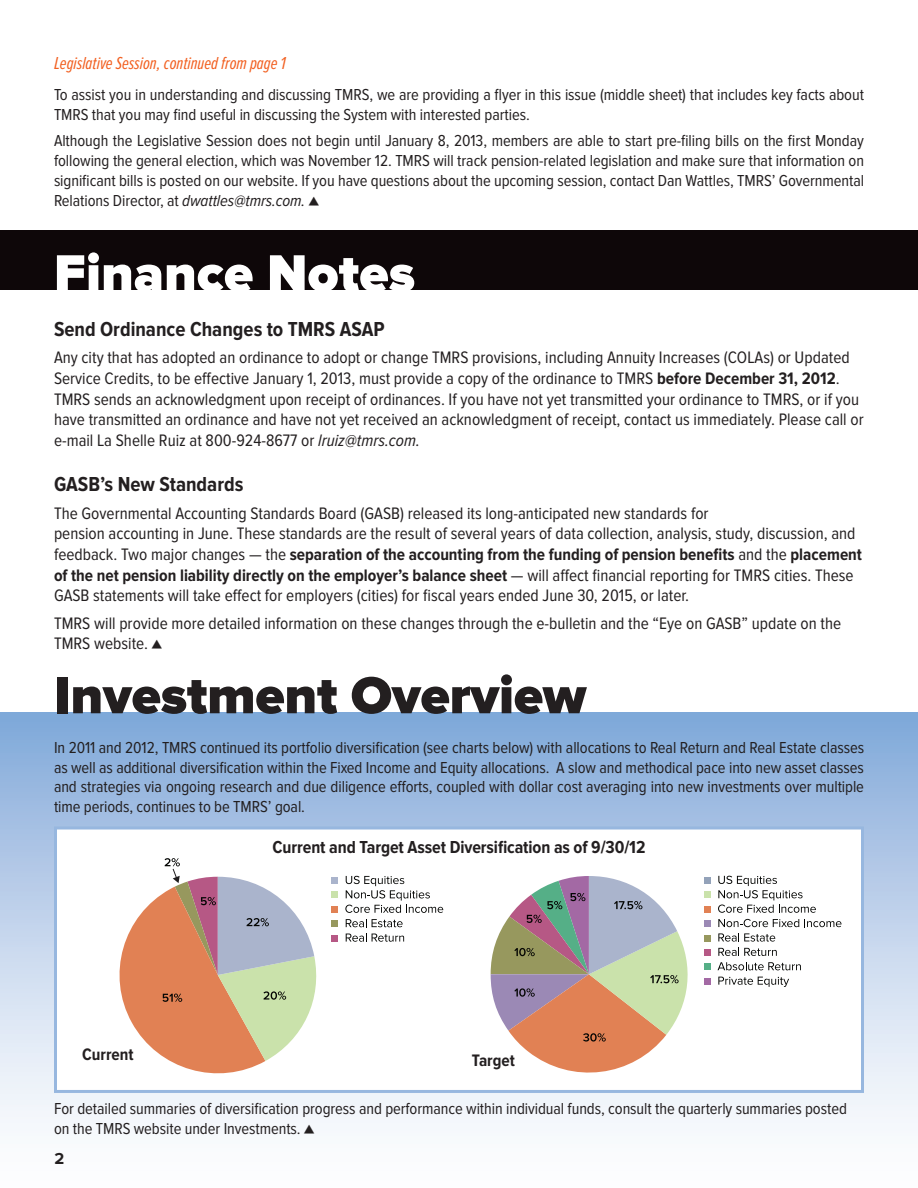
<style>
.page{position:relative;width:918px;height:1188px;background:#fff}
.page>*{position:absolute;margin:0;border:0;box-sizing:border-box;transform-origin:0 0}
.t1{font:900 54px "Proxima Nova";letter-spacing:-.005em;color:#231f20}
.t2{font:900 54px "Proxima Nova";color:#fff}
.t3{font:700 21px "Proxima Nova Cond";color:#231f20}
.t4{font:700 18px "Proxima Nova Cond";letter-spacing:-.005em;color:#231f20}
.t5{font:italic 18px "Proxima Nova Ex Cn";color:#f26021}
.t6{font:17.25px/20.7px "Proxima Nova Cond";color:#231f20}
.t7{font:700 17.25px "Proxima Nova Cond";color:#231f20}
.t8{font:16.5px/19.8px "Proxima Nova Cond";letter-spacing:-.005em;color:#231f20}
.t9{font:700 16.5px "Proxima Nova";color:#231f20}
.s1{font-style:italic}
.s2{font-weight:700}
.s3{font-size:16.5px}
</style>
<div class="page">
<div style="left:0;top:712px;width:918px;height:476px;background:linear-gradient(to bottom,#85aada,#fff)"></div>
<div style="left:54px;top:826px;width:810px;height:267px;background:#fff;border:3px solid #97b7df"></div>
<div style="left:704px;top:877px;width:7px;height:7px;background:#93a2b9"></div>
<div style="left:704px;top:891px;width:7px;height:7px;background:#cae2ab"></div>
<div style="left:704px;top:906px;width:7px;height:7px;background:#e18154"></div>
<svg style="left:718px;top:876px;width:98px;height:37px"></svg>
<div style="left:704px;top:920px;width:7px;height:7px;background:#9b89b5"></div>
<svg style="left:718px;top:919px;width:123px;height:8px"></svg>
<div style="left:704px;top:935px;width:7px;height:6px;background:#97985e"></div>
<svg style="left:718px;top:933px;width:57px;height:9px"></svg>
<div style="left:704px;top:949px;width:7px;height:7px;background:#b65885"></div>
<svg style="left:718px;top:948px;width:59px;height:8px"></svg>
<div style="left:704px;top:963px;width:7px;height:7px;background:#55af87"></div>
<svg style="left:718px;top:962px;width:83px;height:8px"></svg>
<div style="left:704px;top:978px;width:7px;height:7px;background:#a369a4"></div>
<svg style="left:718px;top:977px;width:71px;height:10px"></svg>
<svg style="left:491px;top:876px;width:197px;height:197px"></svg>
<div style="left:331px;top:877px;width:7px;height:7px;background:#aab4cc"></div>
<div style="left:331px;top:891px;width:7px;height:7px;background:#cae2ab"></div>
<div style="left:331px;top:906px;width:7px;height:7px;background:#e18154"></div>
<svg style="left:345px;top:876px;width:98px;height:37px"></svg>
<div style="left:331px;top:920px;width:7px;height:7px;background:#97985e"></div>
<svg style="left:346px;top:919px;width:57px;height:8px"></svg>
<div style="left:331px;top:935px;width:7px;height:7px;background:#b65885"></div>
<svg style="left:346px;top:934px;width:58px;height:8px"></svg>
<svg style="left:120px;top:858px;width:197px;height:215px"></svg>
<div style="left:0;top:230px;width:918px;height:60px;background:#0e0709"></div>
<p class="t5" style="left:54px;top:54px;width:233px">Legislative Session, continued from page 1</p>
<p class="t8" style="left:54px;top:85px;width:812px">To assist you in understanding and discussing TMRS, we are providing a flyer in this issue (middle sheet) that includes key facts about<br>TMRS that you may find useful in discussing the System with interested parties.</p>
<p class="t8" style="left:54px;top:132px;width:812px;text-align:justify">Although the Legislative Session does not begin until January 8, 2013, members are able to start pre-filing bills on the first Monday following the general election, which was November 12. TMRS will track pension-related legislation and make sure that information on significant bills is posted on our website. If you have questions about the upcoming session, contact Dan Wattles, TMRS’ Governmental Relations Director, at <span class="s1">dwattles@tmrs.com.</span> ▲</p>
<h1 class="t2" style="left:54px;top:249px;width:363px">Finance Notes</h1>
<p class="t3" style="left:54px;top:319px;width:332px">Send Ordinance Changes to TMRS ASAP</p>
<p class="t6" style="left:54px;top:348px;width:811px">Any city that has adopted an ordinance to adopt or change TMRS provisions, including Annuity Increases (COLAs) or Updated Service Credits, to be effective January 1, 2013, must provide a copy of the ordinance to TMRS <span class="s2">before December 31, 2012</span>.<br>TMRS sends an acknowledgment upon receipt of ordinances. If you have not yet transmitted your ordinance to TMRS, or if you have transmitted an ordinance and have not yet received an acknowledgment of receipt, contact us immediately. Please call or e-mail La Shelle Ruiz at 800-924-8677 or <span class="s1">lruiz@tmrs.com.</span></p>
<p class="t3" style="left:54px;top:475px;width:191px">GASB’s New Standards</p>
<p class="t6" style="left:54px;top:503px;width:810px">The Governmental Accounting Standards Board (GASB) released its long-anticipated new standards for<br>pension accounting in June. These standards are the result of several years of data collection, analysis, study, discussion, and feedback. Two major changes — the <span class="s2">separation of the accounting from the funding of pension benefits</span> and the <span class="s2">placement of the net pension liability directly on the employer’s balance sheet</span> — will affect financial reporting for TMRS cities. These GASB statements will take effect for employers (cities) for fiscal years ended June 30, 2015, or later.</p>
<p class="t6" style="left:54px;top:613px;width:789px">TMRS will provide more detailed information on these changes through the e-bulletin and the “Eye on GASB” update on the<br>TMRS website. <span class="s3">▲</span></p>
<h1 class="t1" style="left:54px;top:671px;width:534px">Investment Overview</h1>
<p class="t8" style="left:54px;top:738px;width:812px;text-align:justify">In 2011 and 2012, TMRS continued its portfolio diversification (see charts below) with allocations to Real Return and Real Estate classes as well as additional diversification within the Fixed Income and Equity allocations. A slow and methodical pace into new asset classes and strategies via ongoing research and due diligence efforts, coupled with dollar cost averaging into new investments over multiple time periods, continues to be TMRS’ goal.</p>
<p class="t7" style="left:82px;top:1046px;width:53px">Current</p>
<p class="t4" style="left:273px;top:839px;width:374px">Current and Target Asset Diversification as of 9/30/12</p>
<p class="t7" style="left:472px;top:1052px;width:45px">Target</p>
<p class="t8" style="left:54px;top:1099px;width:794px">For detailed summaries of diversification progress and performance within individual funds, consult the quarterly summaries posted on the TMRS website under Investments. ▲</p>
<p class="t9" style="left:54px;top:1150px;width:11px">2</p>
</div>
